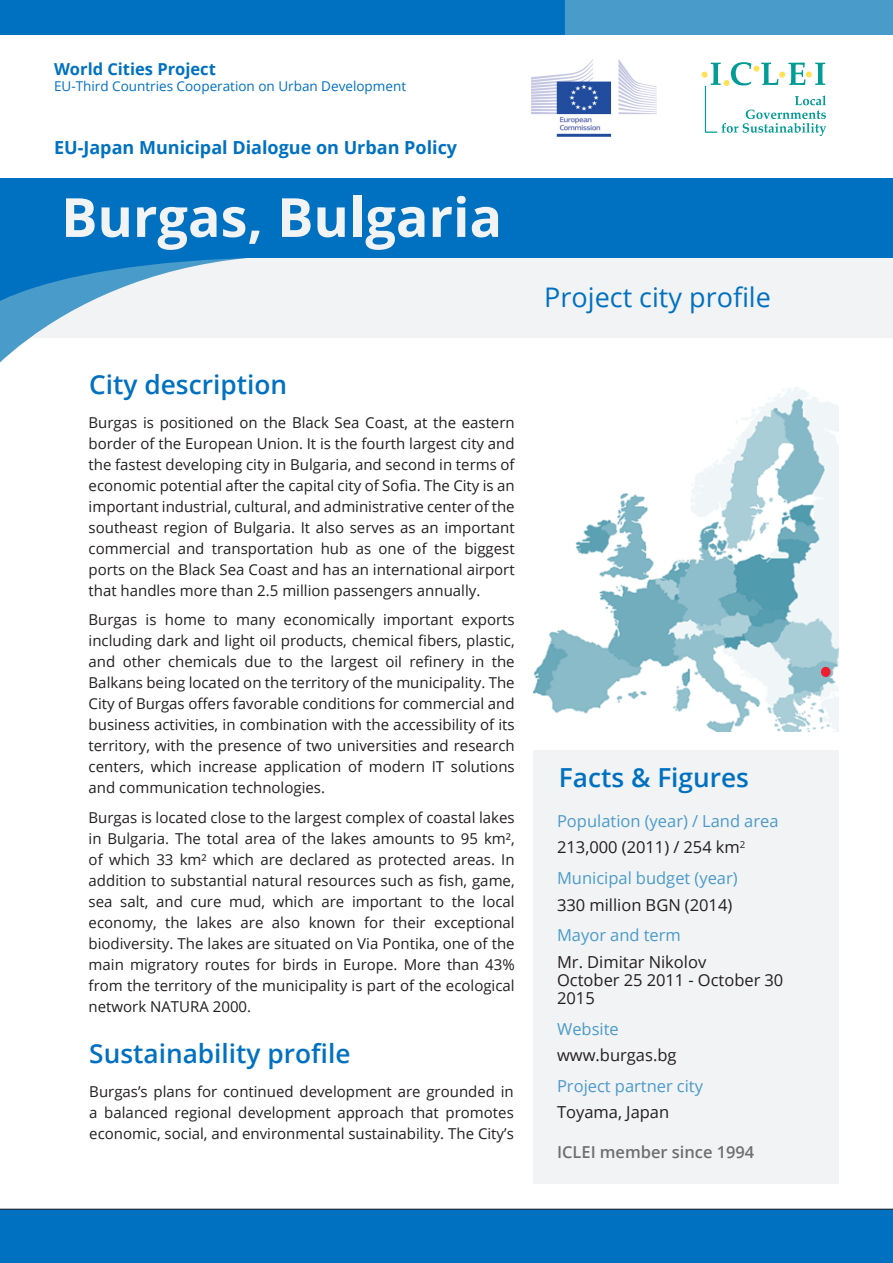
<style>
.page{position:relative;width:893px;height:1263px;background:#fff}
.page>*{position:absolute;margin:0;border:0;box-sizing:border-box;transform-origin:0 0}
.t1{font:700 54px "Open Sans";color:#f2f3f4}
.t2{font:27px "Open Sans";color:#0071c1}
.t3{font:600 26.25px "Open Sans";color:#0071c1}
.t4{font:700 18px "Open Sans";color:#0071c1}
.Box_Text{font:16.5px/18px "Open Sans";color:#231f20}
.Box_Heading{font:16.5px "Open Sans";color:#499bca}
.Box_Heading-2{font:600 16.5px "Open Sans";color:#6f6f70}
.t5{font:700 16.5px "Open Sans";color:#0071c1}
.t6{font:15px/21px "Open Sans";color:#231f20;text-align:justify}
.t7{font:13.5px "Open Sans";color:#0071c1}
</style>
<div class="page">
<div style="left:0;top:258px;width:893px;height:80px;background:#f2f3f4"></div>
<svg style="left:0;top:258px;width:247px;height:105px"></svg>
<div style="left:0;top:179px;width:893px;height:79px;background:#0071c1"></div>
<div style="left:0;top:1209px;width:893px;height:54px;background:#0071c1"></div>
<img style="left:531px;top:59px;width:125px;height:77px">
<svg style="left:702px;top:62px;width:124px;height:74px"></svg>
<div style="left:534px;top:749px;width:305px;height:434px;background:#f2f3f4"></div>
<img style="left:0;top:0;width:893px;height:34px">
<img style="left:534px;top:387px;width:305px;height:344px">
<div style="left:821px;top:667px;width:9px;height:10px;background:#ee1d30;border-radius:50%"></div>
<p class="t5" style="left:54px;top:58px;width:163px">World Cities Project</p>
<p class="t7" style="left:54px;top:77px;width:354px">EU-Third Countries Cooperation on Urban Development</p>
<p class="t4" style="left:54px;top:135px;width:405px">EU-Japan Municipal Dialogue on Urban Policy</p>
<p class="t1" style="left:61px;top:179px;width:442px">Burgas, Bulgaria</p>
<p class="t3" style="left:89px;top:366px;width:199px">City description</p>
<p class="t6" style="left:89px;top:411px;width:428px">Burgas is positioned on the Black Sea Coast, at the eastern border of the European Union. It is the fourth largest city and the fastest developing city in Bulgaria, and second in terms of economic potential after the capital city of Sofia. The City is an important industrial, cultural, and administrative center of the southeast region of Bulgaria. It also serves as an important commercial and transportation hub as one of the biggest ports on the Black Sea Coast and has an international airport that handles more than 2.5 million passengers annually.</p>
<p class="t6" style="left:89px;top:609px;width:428px">Burgas is home to many economically important exports including dark and light oil products, chemical fibers, plastic, and other chemicals due to the largest oil refinery in the Balkans being located on the territory of the municipality. The City of Burgas offers favorable conditions for commercial and business activities, in combination with the accessibility of its territory, with the presence of two universities and research centers, which increase application of modern IT solutions and communication technologies.</p>
<p class="t6" style="left:89px;top:806px;width:428px">Burgas is located close to the largest complex of coastal lakes in Bulgaria. The total area of the lakes amounts to 95 km², of which 33 km² which are declared as protected areas. In addition to substantial natural resources such as fish, game, sea salt, and cure mud, which are important to the local economy, the lakes are also known for their exceptional biodiversity. The lakes are situated on Via Pontika, one of the main migratory routes for birds in Europe. More than 43% from the territory of the municipality is part of the ecological network NATURA 2000.</p>
<p class="t3" style="left:89px;top:1036px;width:263px">Sustainability profile</p>
<p class="t6" style="left:89px;top:1081px;width:426px">Burgas’s plans for continued development are grounded in a balanced regional development approach that promotes economic, social, and environmental sustainability. The City’s</p>
<p class="t2" style="left:544px;top:279px;width:228px">Project city profile</p>
<p class="t3" style="left:559px;top:760px;width:192px">Facts &amp; Figures</p>
<p class="Box_Heading" style="left:557px;top:809px;width:223px">Population (year) / Land area</p>
<p class="Box_Text" style="left:557px;top:838px;width:190px">213,000 (2011) / 254 km<sup>2</sup></p>
<p class="Box_Heading" style="left:557px;top:867px;width:182px">Municipal budget (year)</p>
<p class="Box_Text" style="left:557px;top:895px;width:177px">330 million BGN (2014)</p>
<p class="Box_Heading" style="left:557px;top:924px;width:125px">Mayor and term</p>
<p class="Box_Text" style="left:557px;top:952px;width:151px">Mr. Dimitar Nikolov</p>
<p class="Box_Text" style="left:557px;top:970px;width:228px">October 25 2011 - October 30<br>2015</p>
<p class="Box_Heading" style="left:557px;top:1017px;width:63px">Website</p>
<p class="Box_Text" style="left:557px;top:1046px;width:121px">www.burgas.bg</p>
<p class="Box_Heading" style="left:557px;top:1074px;width:148px">Project partner city</p>
<p class="Box_Text" style="left:557px;top:1103px;width:114px">Toyama, Japan</p>
<p class="Box_Heading-2" style="left:557px;top:1140px;width:199px">ICLEI member since 1994</p>
</div>
